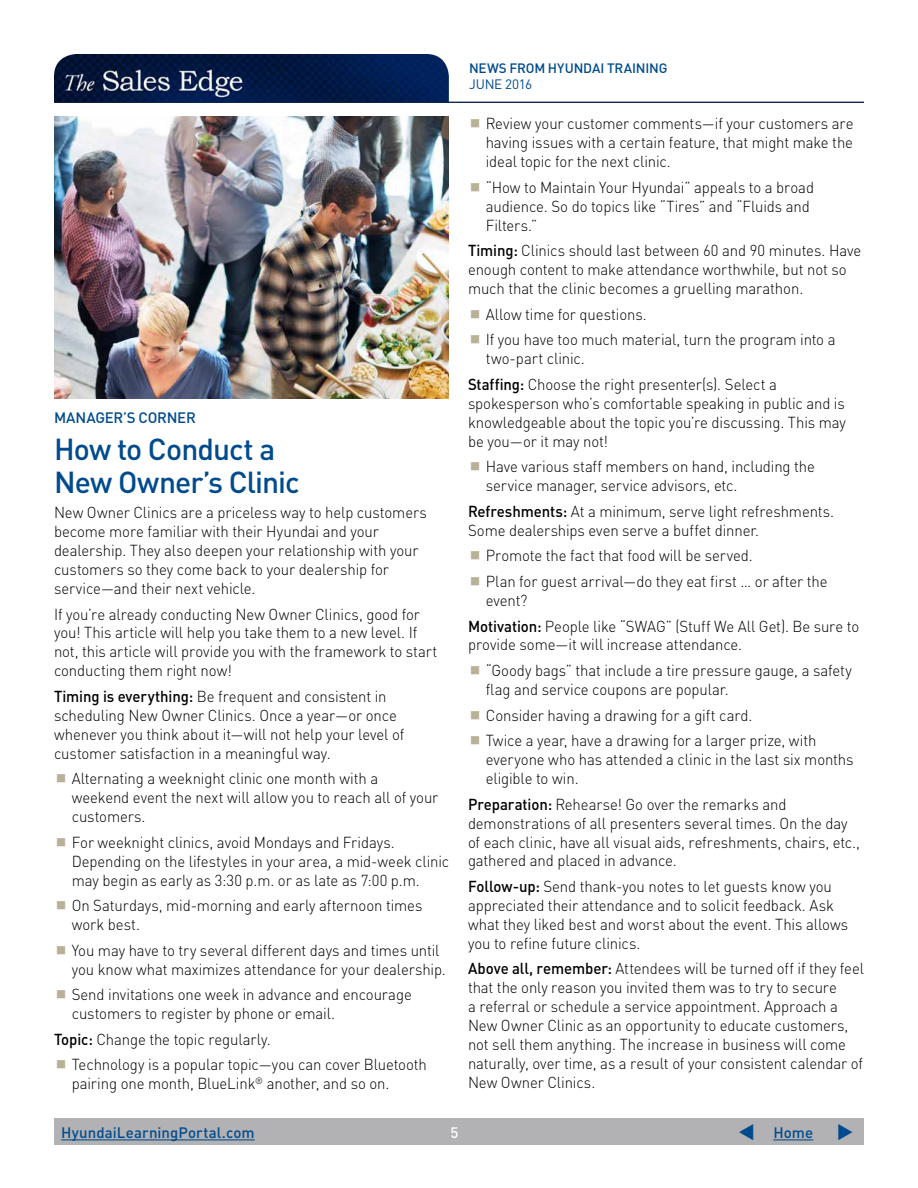
<style>
.page{position:relative;width:918px;height:1188px;background:#fff}
.page>*{position:absolute;margin:0;border:0;box-sizing:border-box;transform-origin:0 0}
.t1{font:500 30px/33px "DIN";letter-spacing:-.03em;color:#004b8d}
.t2{font:300 15.75px/18.9px "DIN";letter-spacing:-.005em;color:#000;scale:.95 1}
.t3{font:500 15px "DIN";letter-spacing:.005em;color:#004b8d}
.t4{font:500 15px "DIN";letter-spacing:-.02em;color:#004b8d}
.t5{font:500 15px "DIN";color:#fff}
.t6{font:500 13.5px "DIN";letter-spacing:-.01em;color:#004b8d}
.t7{font:13.5px "DIN";letter-spacing:-.02em;color:#004b8d}
.s1{font-weight:500}
</style>
<div class="page">
<div style="left:54px;top:1118px;width:810px;height:27px;background:#b2b2b5"></div>
<hr style="left:61px;top:1139px;width:194px;height:1px;background:#004b8d">
<hr style="left:773px;top:1139px;width:40px;height:1px;background:#004b8d">
<hr style="left:54px;top:102px;width:810px;height:1px;background:#0c223f">
<img style="left:54px;top:54px;width:395px;height:48px">
<img style="left:54px;top:117px;width:395px;height:282px">
<p class="t4" style="left:54px;top:408px;width:143px">MANAGER’S CORNER</p>
<h1 class="t1" style="left:54px;top:431px;width:247px">How to Conduct a<br>New Owner’s Clinic</h1>
<p class="t2" style="left:54px;top:503px;width:394px">New Owner Clinics are a priceless way to help customers become more familiar with their Hyundai and your dealership. They also deepen your relationship with your customers so they come back to your dealership for service—and their next vehicle.</p>
<p class="t2" style="left:54px;top:604px;width:405px">If you’re already conducting New Owner Clinics, good for you! This article will help you take them to a new level. If not, this article will provide you with the framework to start conducting them right now!</p>
<p class="t2" style="left:54px;top:687px;width:370px"><span class="s1">Timing is everything:</span> Be frequent and consistent in scheduling New Owner Clinics. Once a year—or once whenever you think about it—will not help your level of customer satisfaction in a meaningful way.</p>
<p class="t2" style="left:72px;top:769px;width:387px">Alternating a weeknight clinic one month with a weekend event the next will allow you to reach all of your customers.</p>
<p class="t2" style="left:72px;top:832px;width:399px">For weeknight clinics, avoid Mondays and Fridays.<br>Depending on the lifestyles in your area, a mid-week clinic may begin as early as 3:30 p.m. or as late as 7:00 p.m.</p>
<p class="t2" style="left:72px;top:896px;width:371px">On Saturdays, mid-morning and early afternoon times work best.</p>
<p class="t2" style="left:72px;top:940px;width:395px">You may have to try several different days and times until you know what maximizes attendance for your dealership.</p>
<p class="t2" style="left:72px;top:985px;width:360px">Send invitations one week in advance and encourage customers to register by phone or email.</p>
<p class="t2" style="left:72px;top:1026px;width:375px;line-height:25.7px;text-indent:-18px"><span class="s1">Topic:</span> Change the topic regularly.<br>Technology is a popular topic—you can cover Bluetooth</p>
<p class="t2" style="left:72px;top:1074px;width:336px">pairing one month, BlueLink<sup>®</sup> another, and so on.</p>
<p class="t6" style="left:469px;top:59px;width:200px">NEWS FROM HYUNDAI TRAINING</p>
<p class="t7" style="left:469px;top:76px;width:64px">JUNE 2016</p>
<p class="t2" style="left:486px;top:114px;width:389px;text-align:justify">Review your customer comments—if your customers are having issues with a certain feature, that might make the ideal topic for the next clinic.</p>
<p class="t2" style="left:486px;top:178px;width:347px">“How to Maintain Your Hyundai” appeals to a broad audience. So do topics like “Tires” and “Fluids and<br>Filters.”</p>
<p class="t2" style="left:468px;top:241px;width:416px"><span class="s1">Timing:</span> Clinics should last between 60 and 90 minutes. Have enough content to make attendance worthwhile, but not so much that the clinic becomes a gruelling marathon.</p>
<p class="t2" style="left:486px;top:301px;width:370px;line-height:25.7px">Allow time for questions.<br>If you have too much material, turn the program into a</p>
<p class="t2" style="left:468px;top:346px;width:327px;line-height:25.7px;text-indent:18px">two-part clinic.<br><span class="s1">Staffing:</span> Choose the right presenter(s). Select a</p>
<p class="t2" style="left:468px;top:394px;width:399px;text-align:justify">spokesperson who’s comfortable speaking in public and is knowledgeable about the topic you’re discussing. This may be you—or it may not!</p>
<p class="t2" style="left:486px;top:457px;width:348px">Have various staff members on hand, including the service manager, service advisors, etc.</p>
<p class="t2" style="left:468px;top:502px;width:387px"><span class="s1">Refreshments:</span> At a minimum, serve light refreshments.<br>Some dealerships even serve a buffet dinner.</p>
<p class="t2" style="left:486px;top:543px;width:361px;line-height:25.7px">Promote the fact that food will be served.<br>Plan for guest arrival—do they eat first … or after the</p>
<p class="t2" style="left:468px;top:587px;width:413px;line-height:25.7px;text-indent:18px">event?<br><span class="s1">Motivation:</span> People like “SWAG” (Stuff We All Get). Be sure to</p>
<p class="t2" style="left:486px;top:632px;width:387px;line-height:25.7px;text-indent:-18px">provide some—it will increase attendance.<br>“Goody bags” that include a tire pressure gauge, a safety</p>
<p class="t2" style="left:486px;top:676px;width:350px;line-height:25.7px">flag and service coupons are popular.<br>Consider having a drawing for a gift card.<br>Twice a year, have a drawing for a larger prize, with</p>
<p class="t2" style="left:486px;top:750px;width:389px">everyone who has attended a clinic in the last six months eligible to win.</p>
<p class="t2" style="left:468px;top:794px;width:414px"><span class="s1">Preparation:</span> Rehearse! Go over the remarks and demonstrations of all presenters several times. On the day of each clinic, have all visual aids, refreshments, chairs, etc., gathered and placed in advance.</p>
<p class="t2" style="left:468px;top:877px;width:402px"><span class="s1">Follow-up:</span> Send thank-you notes to let guests know you appreciated their attendance and to solicit feedback. Ask what they liked best and worst about the event. This allows you to refine future clinics.</p>
<p class="t2" style="left:468px;top:959px;width:418px"><span class="s1">Above all, remember:</span> Attendees will be turned off if they feel that the only reason you invited them was to try to secure<br>a referral or schedule a service appointment. Approach a New Owner Clinic as an opportunity to educate customers, not sell them anything. The increase in business will come naturally, over time, as a result of your consistent calendar of New Owner Clinics.</p>
<p class="t3" style="left:61px;top:1123px;width:195px">HyundaiLearningPortal.com</p>
<p class="t5" style="left:451px;top:1123px;width:9px">5</p>
<p class="t3" style="left:738px;top:1123px;width:118px">▼ Home ◆</p>
</div>
